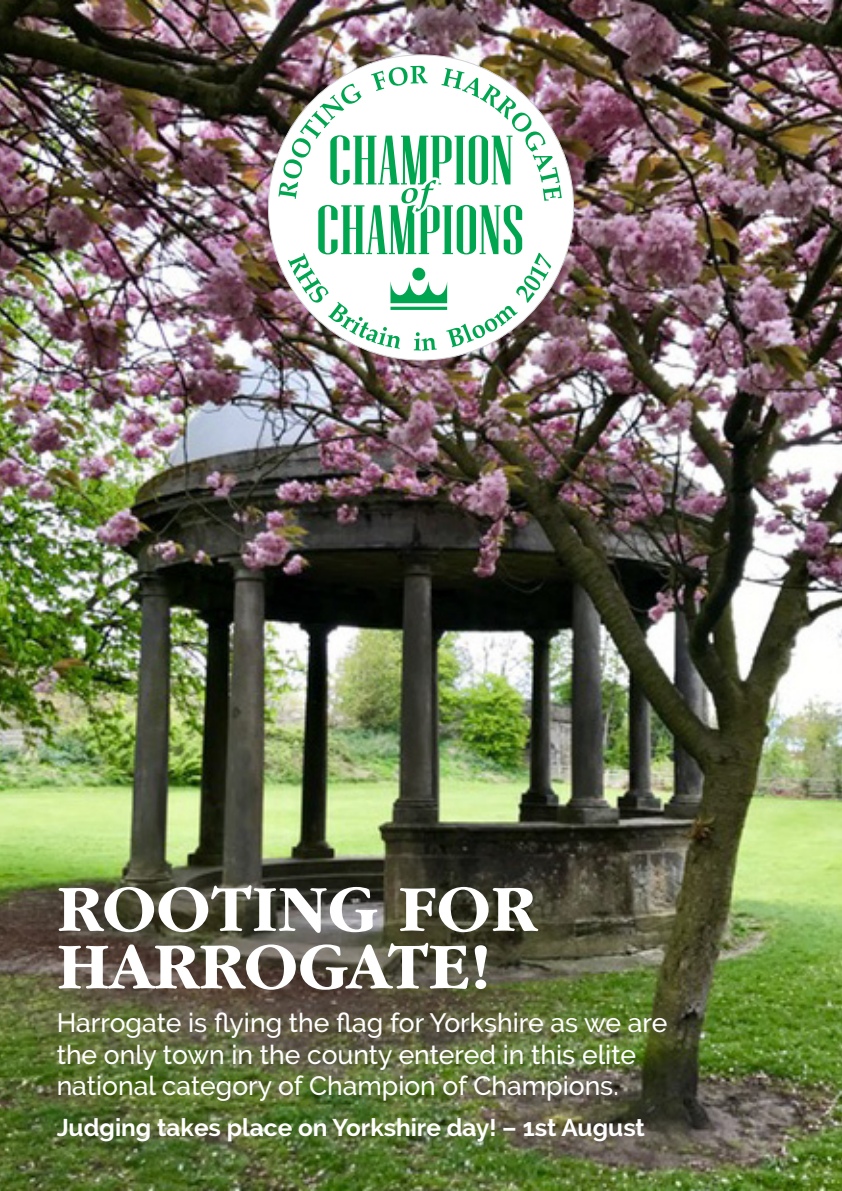
<style>
.page{position:relative;width:842px;height:1191px;background:#fff}
.page>*{position:absolute;margin:0;border:0;box-sizing:border-box;transform-origin:0 0}
.t1{font:700 67.8px/57.6px "Garamond IT Cby BT";color:#fff}
.t2{font:500 26.4px/31.8px "Raleway";color:#fff}
.t3{font:700 24.4px "Raleway";color:#fff}
</style>
<div class="page">
<img style="left:0;top:0;width:842px;height:1191px">
<div style="left:268px;top:55px;width:305px;height:305px;background:#fff;border-radius:50%"></div>
<svg style="left:278px;top:66px;width:284px;height:285px"></svg>
<p class="t1" style="left:57px;top:880px;width:481px">ROOTING FOR<br>HARROGATE!</p>
<p class="t2" style="left:57px;top:1006px;width:612px">Harrogate is flying the flag for Yorkshire as we are the only town in the county entered in this elite national category of Champion of Champions.</p>
<p class="t3" style="left:57px;top:1113px;width:590px">Judging takes place on Yorkshire day! – 1st August</p>
</div>
